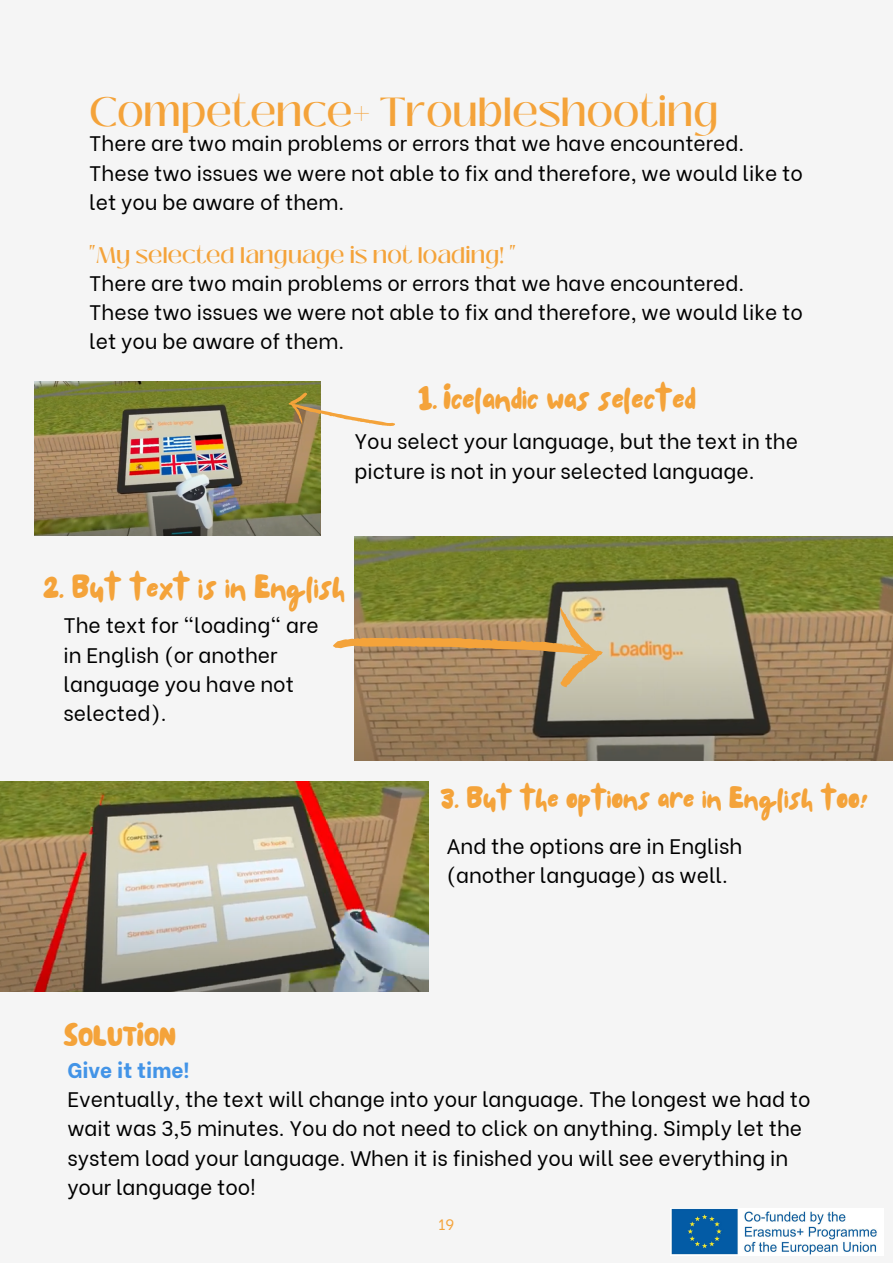
<style>
.page{position:relative;width:893px;height:1264px;background:#fff}
.page>*{position:absolute;margin:0;border:0;box-sizing:border-box;transform-origin:0 0}
.t1{font:500 40.5px "Black Mango";color:#f4a33a}
.t2{font:33px "NF Lepetitcochon Regular";color:#f4a33a}
.t3{font:30.45px "NF Lepetitcochon Regular";color:#f4a33a}
.t4{font:500 22.5px "Black Mango";color:#f4a33a}
.t5{font:21px/29.2px "Be Vietnam";color:#000}
.t6{font:800 21px "Be Vietnam";color:#4394e7}
.t7{font:15px "Be Vietnam";color:#f4a33a}
</style>
<div class="page">
<div style="left:0;top:0;width:892px;height:1262px;background:#f5f5f5"></div>
<img style="left:35px;top:381px;width:285px;height:154px">
<img style="left:354px;top:536px;width:538px;height:224px">
<img style="left:0;top:781px;width:428px;height:210px">
<svg style="left:286px;top:390px;width:109px;height:50px"></svg>
<svg style="left:333px;top:606px;width:270px;height:81px;background:#b3996b"></svg>
<img style="left:671px;top:1209px;width:206px;height:46px">
<p class="t1" style="left:89px;top:81px;width:631px">Competence+ Troubleshooting</p>
<p class="t5" style="left:89px;top:127px;width:715px">There are two main problems or errors that we have encountered.<br>These two issues we were not able to fix and therefore, we would like to let you be aware of them.</p>
<p class="t4" style="left:89px;top:238px;width:428px">"My selected language is not loading! "</p>
<p class="t5" style="left:89px;top:266px;width:715px">There are two main problems or errors that we have encountered.<br>These two issues we were not able to fix and therefore, we would like to let you be aware of them.</p>
<p class="t2" style="left:418px;top:375px;width:279px">1. Icelandic was selected</p>
<p class="t5" style="left:354px;top:425px;width:445px">You select your language, but the text in the picture is not in your selected language.</p>
<p class="t2" style="left:43px;top:564px;width:303px">2. But text is in English</p>
<p class="t5" style="left:63px;top:609px;width:257px">The text for "loading" are in English (or another language you have not selected).</p>
<p class="t3" style="left:440px;top:776px;width:428px">3. But the options are in English too!</p>
<p class="t5" style="left:446px;top:829px;width:297px">And the options are in English (another language) as well.</p>
<p class="t3" style="left:63px;top:1014px;width:114px">SOLUTION</p>
<p class="t6" style="left:67px;top:1052px;width:124px">Give it time!</p>
<p class="t5" style="left:67px;top:1082px;width:744px">Eventually, the text will change into your language. The longest we had to wait was 3,5 minutes. You do not need to click on anything. Simply let the system load your language. When it is finished you will see everything in your language too!</p>
<p class="t7" style="left:438px;top:1211px;width:18px">19</p>
</div>
